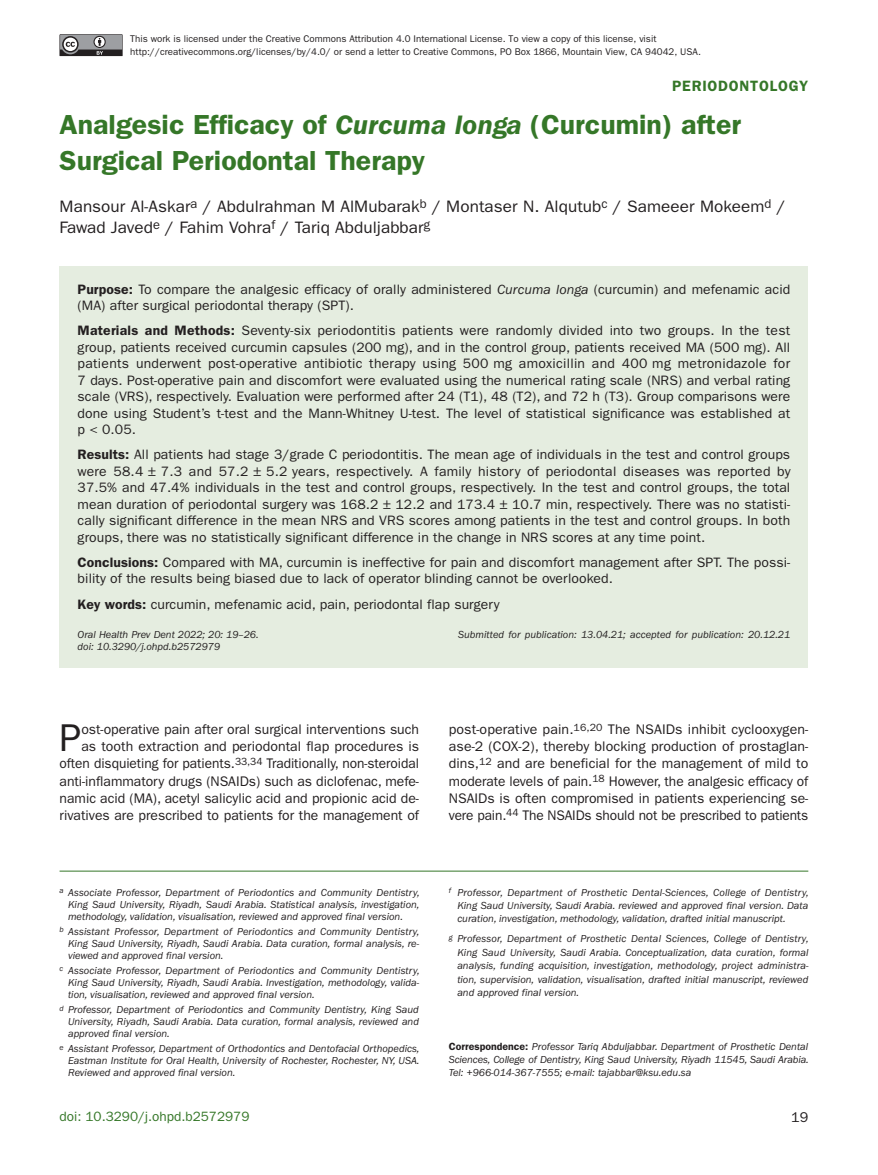
<style>
.page{position:relative;width:878px;height:1175px;background:#fff}
.page>*{position:absolute;margin:0;border:0;box-sizing:border-box;transform-origin:0 0}
.t1{font:38.85px "ITC Franklin Gothic Std";color:#231f20}
.t2{font:600 27.6px/36px "ITC Franklin Gothic Std";color:#357728}
.t3{font:16.65px/21px "ITC Franklin Gothic Std";letter-spacing:.005em;color:#231f20}
.t4{font:600 15px "ITC Franklin Gothic Std";letter-spacing:.05em;color:#357728}
.t5{font:14.25px "ITC Franklin Gothic Std";color:#231f20}
.t6{font:13.95px/17.1px "ITC Franklin Gothic Std";color:#231f20;text-align:right}
.t7{font:13.65px/16.5px "ITC Franklin Gothic Std";letter-spacing:.005em;color:#231f20}
.t8{font:13.5px "ITC Franklin Gothic Std";color:#357728}
.t9{font:italic 10.5px/12px "ITC Franklin Gothic Std";color:#231f20;text-align:justify}
.t10{font:9.75px/12.5px "ITC Franklin Gothic Std";color:#231f20}
.s1{font-style:italic}
.s2{font-weight:600}
.s3{font-weight:600;font-style:normal}
</style>
<div class="page">
<div style="left:60px;top:266px;width:748px;height:401px;background:#e5ede0"></div>
<hr style="left:60px;top:870px;width:748px;height:1px;background:#357728">
<svg style="left:60px;top:34px;width:63px;height:22px"></svg>
<p class="t10" style="left:130px;top:33px;width:572px">This work is licensed under the Creative Commons Attribution 4.0 International License. To view a copy of this license, visit http://creativecommons.org/licenses/by/4.0/ or send a letter to Creative Commons, PO Box 1866, Mountain View, CA 94042, USA.</p>
<h3 class="t4" style="left:672px;top:77px;width:138px">PERIODONTOLOGY</h3>
<h2 class="t2" style="left:60px;top:107px;width:683px">Analgesic Efficacy of <span class="s1">Curcuma longa</span> (Curcumin) after<br>Surgical Periodontal Therapy</h2>
<h3 class="t3" style="left:60px;top:196px;width:727px">Mansour Al-Askar<sup>a</sup> / Abdulrahman M AlMubarak<sup>b</sup> / Montaser N. Alqutub<sup>c</sup> / Sameeer Mokeem<sup>d</sup> /<br>Fawad Javed<sup>e</sup> / Fahim Vohra<sup>f</sup> / Tariq Abduljabbar<sup>g</sup></h3>
<h3 class="t7" style="left:78px;top:281px;width:714px"><span class="s2">Purpose:</span> To compare the analgesic efficacy of orally administered <span class="s1">Curcuma longa</span> (curcumin) and mefenamic acid (MA) after surgical periodontal therapy (SPT).</h3>
<p class="t7" style="left:78px;top:322px;width:714px;text-align:justify"><span class="s2">Materials and Methods:</span> Seventy-six periodontitis patients were randomly divided into two groups. In the test group, patients received curcumin capsules (200 mg), and in the control group, patients received MA (500 mg). All patients underwent post-operative antibiotic therapy using 500 mg amoxicillin and 400 mg metronidazole for 7 days. Post-operative pain and discomfort were evaluated using the numerical rating scale (NRS) and verbal rating scale (VRS), respectively. Evaluation were performed after 24 (T1), 48 (T2), and 72 h (T3). Group comparisons were done using Student’s t-test and the Mann-Whitney U-test. The level of statistical significance was established at p &lt; 0.05.</p>
<p class="t7" style="left:78px;top:446px;width:714px;text-align:justify"><span class="s2">Results:</span> All patients had stage 3/grade C periodontitis. The mean age of individuals in the test and control groups were 58.4 ± 7.3 and 57.2 ± 5.2 years, respectively. A family history of periodontal diseases was reported by 37.5% and 47.4% individuals in the test and control groups, respectively. In the test and control groups, the total mean duration of periodontal surgery was 168.2 ± 12.2 and 173.4 ± 10.7 min, respectively. There was no statisti&shy;cally significant difference in the mean NRS and VRS scores among patients in the test and control groups. In both groups, there was no statistically significant difference in the change in NRS scores at any time point.</p>
<h3 class="t7" style="left:78px;top:554px;width:714px"><span class="s2">Conclusions:</span> Compared with MA, curcumin is ineffective for pain and discomfort management after SPT. The possi&shy;bility of the results being biased due to lack of operator blinding cannot be overlooked.</h3>
<h3 class="t7" style="left:78px;top:595px;width:423px"><span class="s2">Key words:</span> curcumin, mefenamic acid, pain, periodontal flap surgery</h3>
<p class="t9" style="left:78px;top:628px;width:183px">Oral Health Prev Dent 2022; 20: 19–26.</p>
<p class="t9" style="left:458px;top:628px;width:333px">Submitted for publication: 13.04.21; accepted for publication: 20.12.21</p>
<p class="t9" style="left:78px;top:640px;width:144px">doi: 10.3290/j.ohpd.b2572979</p>
<p class="t6" style="left:60px;top:721px;width:361px">ost-operative pain after oral surgical interventions such<br>as tooth extraction and periodontal flap procedures is often disquieting for patients.<sup>33,34</sup> Traditionally, non-steroidal anti-inflammatory drugs (NSAIDs) such as diclofenac, mefe&shy;namic acid (MA), acetyl salicylic acid and propionic acid de&shy;rivatives are prescribed to patients for the management of</p>
<p class="t6" style="left:449px;top:721px;width:361px;text-align:justify">post-operative pain.<sup>16,20</sup> The NSAIDs inhibit cyclooxygen&shy;ase-2 (COX-2), thereby blocking production of prostaglan&shy;dins,<sup>12</sup> and are beneficial for the management of mild to moderate levels of pain.<sup>18</sup> However, the analgesic efficacy of NSAIDs is often compromised in patients experiencing se&shy;vere pain.<sup>44</sup> The NSAIDs should not be prescribed to patients</p>
<h1 class="t1" style="left:60px;top:715px;width:23px">P</h1>
<p class="t9" style="left:68px;top:886px;width:353px;text-indent:-9px"><sup>a</sup> Associate Professor, Department of Periodontics and Community Dentistry, King Saud University, Riyadh, Saudi Arabia. Statistical analysis, investigation, methodology, validation, visualisation, reviewed and approved final version.</p>
<p class="t9" style="left:68px;top:925px;width:353px;text-indent:-9px"><sup>b</sup> Assistant Professor, Department of Periodontics and Community Dentistry, King Saud University, Riyadh, Saudi Arabia. Data curation, formal analysis, re&shy;viewed and approved final version.</p>
<p class="t9" style="left:68px;top:964px;width:353px;text-indent:-9px"><sup>c</sup> Associate Professor, Department of Periodontics and Community Dentistry, King Saud University, Riyadh, Saudi Arabia. Investigation, methodology, valida&shy;tion, visualisation, reviewed and approved final version.</p>
<p class="t9" style="left:68px;top:1003px;width:352px;text-indent:-9px"><sup>d</sup> Professor, Department of Periodontics and Community Dentistry, King Saud University, Riyadh, Saudi Arabia. Data curation, formal analysis, reviewed and approved final version.</p>
<p class="t9" style="left:68px;top:1043px;width:353px;text-indent:-9px"><sup>e</sup> Assistant Professor, Department of Orthodontics and Dentofacial Orthopedics, Eastman Institute for Oral Health, University of Rochester, Rochester, NY, USA.<br>Reviewed and approved final version.</p>
<p class="t9" style="left:457px;top:885px;width:353px;line-height:13.4px;text-indent:-9px"><sup>f</sup> Professor, Department of Prosthetic Dental-Sciences, College of Dentistry, King Saud University, Saudi Arabia. reviewed and approved final version. Data curation, investigation, methodology, validation, drafted initial manuscript.</p>
<p class="t9" style="left:457px;top:932px;width:353px;line-height:13.4px;text-indent:-9px"><sup>g</sup> Professor, Department of Prosthetic Dental Sciences, College of Dentistry, King Saud University, Saudi Arabia. Conceptualization, data curation, formal analysis, funding acquisition, investigation, methodology, project administra&shy;tion, supervision, validation, visualisation, drafted initial manuscript, reviewed and approved final version.</p>
<p class="t9" style="left:449px;top:1039px;width:361px;line-height:13.4px"><span class="s3">Correspondence:</span> Professor Tariq Abduljabbar. Department of Prosthetic Dental Sciences, College of Dentistry, King Saud University, Riyadh 11545, Saudi Arabia.<br>Tel: +966-014-367-7555; e-mail: tajabbar@ksu.edu.sa</p>
<p class="t8" style="left:60px;top:1109px;width:191px">doi: 10.3290/j.ohpd.b2572979</p>
<h3 class="t5" style="left:791px;top:1108px;width:19px">19</h3>
</div>
